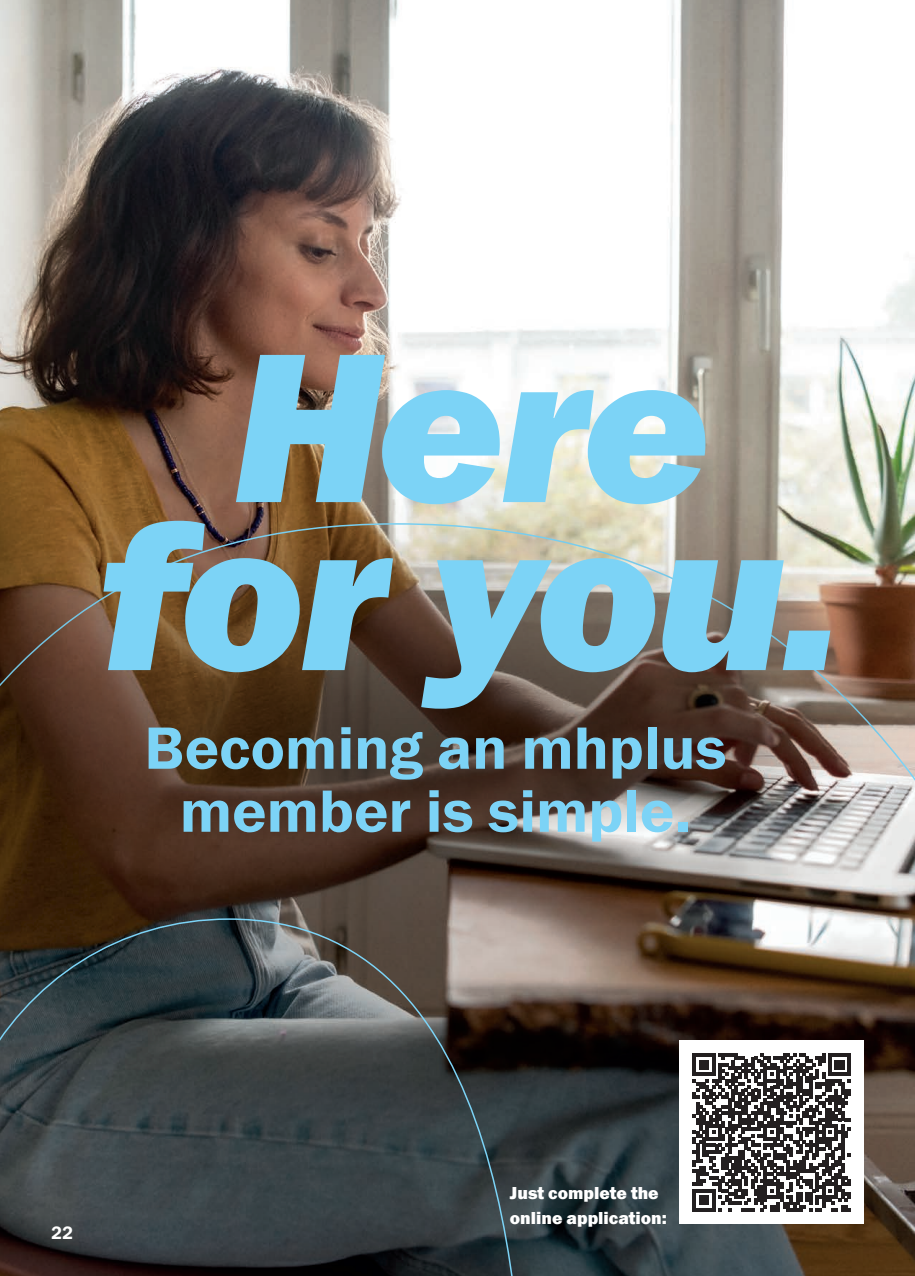
<style>
.page{position:relative;width:915px;height:1276px;background:#fff}
.page>*{position:absolute;margin:0;border:0;box-sizing:border-box;transform-origin:0 0}
.t1{font:italic 800 214.5px/168px "Franklin Gothic ITC";letter-spacing:-.025em;color:#7cd3f6;text-align:center}
.t2{font:600 60px/63px "Franklin Gothic ITC";color:#7cd3f6;text-align:center}
.t3{font:600 18px "Franklin Gothic ITC";color:#fff}
.copy{font:800 17.4px/25.2px "Franklin Gothic ITC";color:#fff}
</style>
<div class="page">
<img style="left:0;top:0;width:914px;height:441px">
<svg style="left:0;top:851px;width:914px;height:425px;background:#484642"></svg>
<div style="left:679px;top:1040px;width:184px;height:184px;background:#fff"></div>
<svg style="left:692px;top:1053px;width:158px;height:158px"></svg>
<img style="left:0;top:441px;width:914px;height:410px">
<p class="t1" style="left:99px;top:355px;width:746px">Here for you.</p>
<p class="t2" style="left:144px;top:718px;width:583px">Becoming an mhplus member is simple.</p>
<p class="t3" style="left:51px;top:1222px;width:23px">22</p>
<p class="copy" style="left:509px;top:1181px;width:159px">Just complete the online application:</p>
</div>
